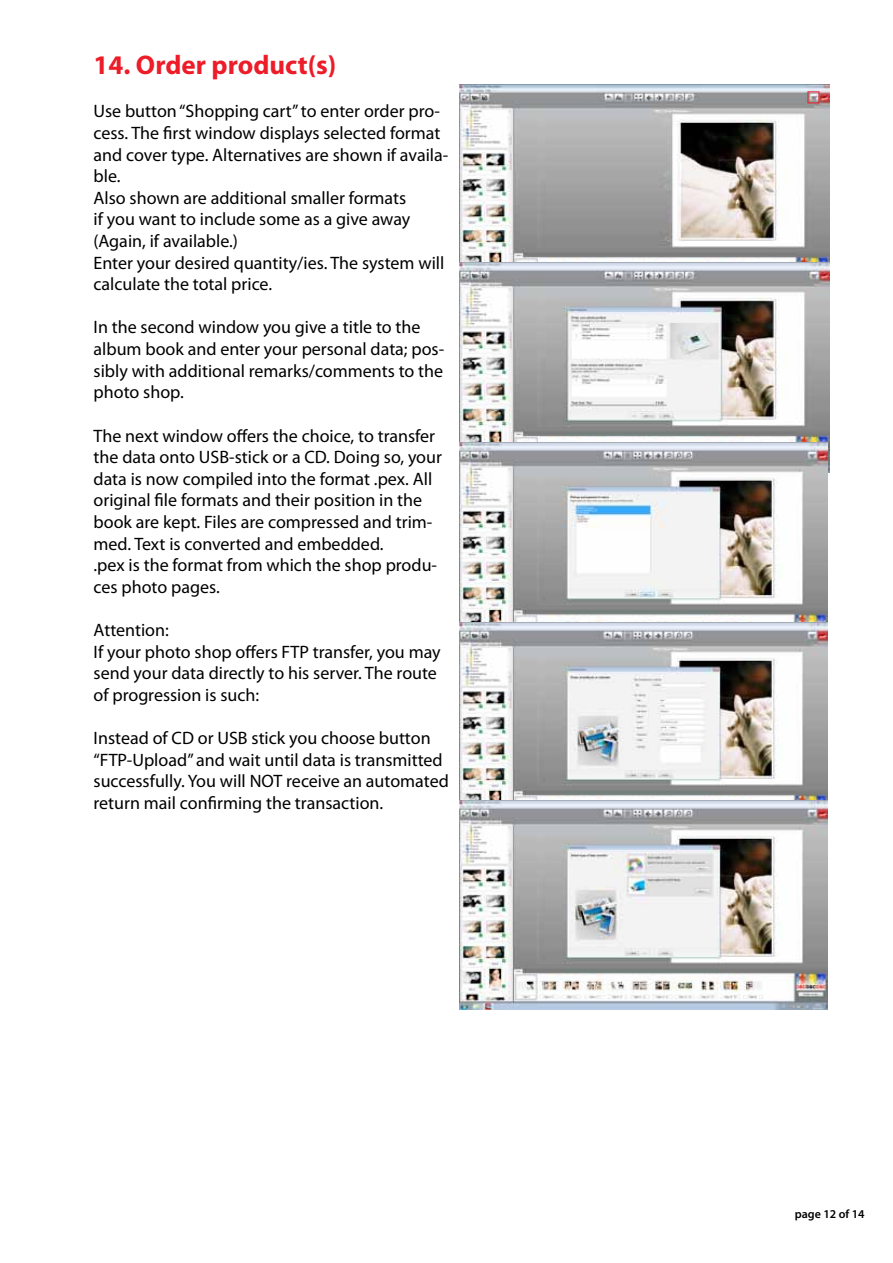
<style>
.page{position:relative;width:893px;height:1263px;background:#fff}
.page>*{position:absolute;margin:0;border:0;box-sizing:border-box;transform-origin:0 0}
.t1{font:700 27px "Myriad Pro";color:#ed1c29}
.t2{font:18px/21.6px "Myriad Pro";color:#000}
.t3{font:600 12px "Myriad Pro";color:#000}
</style>
<div class="page">
<img style="left:459px;top:84px;width:370px;height:178px">
<img style="left:459px;top:262px;width:370px;height:210px">
<img style="left:459px;top:442px;width:369px;height:181px">
<img style="left:459px;top:623px;width:369px;height:177px">
<img style="left:459px;top:800px;width:369px;height:209px">
<div style="left:807px;top:91px;width:12px;height:12px;border:1px solid #ed1c29"></div>
<h1 class="t1" style="left:94px;top:48px;width:244px">14. Order product(s)</h1>
<p class="t2" style="left:94px;top:100px;width:356px">Use button “Shopping cart” to enter order pro&shy;cess. The first window displays selected format and cover type. Alternatives are shown if availa&shy;ble.<br>Also shown are additional smaller formats<br>if you want to include some as a give away (Again, if available.)<br>Enter your desired quantity/ies. The system will calculate the total price.</p>
<p class="t2" style="left:94px;top:316px;width:352px">In the second window you give a title to the album book and enter your personal data; pos&shy;sibly with additional remarks/comments to the photo shop.</p>
<p class="t2" style="left:94px;top:424px;width:350px">The next window offers the choice, to transfer the data onto USB-stick or a CD. Doing so, your data is now compiled into the format .pex. All original file formats and their position in the book are kept. Files are compressed and trim&shy;med. Text is converted and embedded.<br>.pex is the format from which the shop produ&shy;ces photo pages.</p>
<p class="t2" style="left:94px;top:619px;width:349px">Attention:<br>If your photo shop offers FTP transfer, you may send your data directly to his server. The route of progression is such:</p>
<p class="t2" style="left:94px;top:727px;width:357px">Instead of CD or USB stick you choose button “FTP-Upload” and wait until data is transmitted successfully. You will NOT receive an automated return mail confirming the transaction.</p>
<p class="t3" style="left:795px;top:1206px;width:71px">page 12 of 14</p>
</div>
